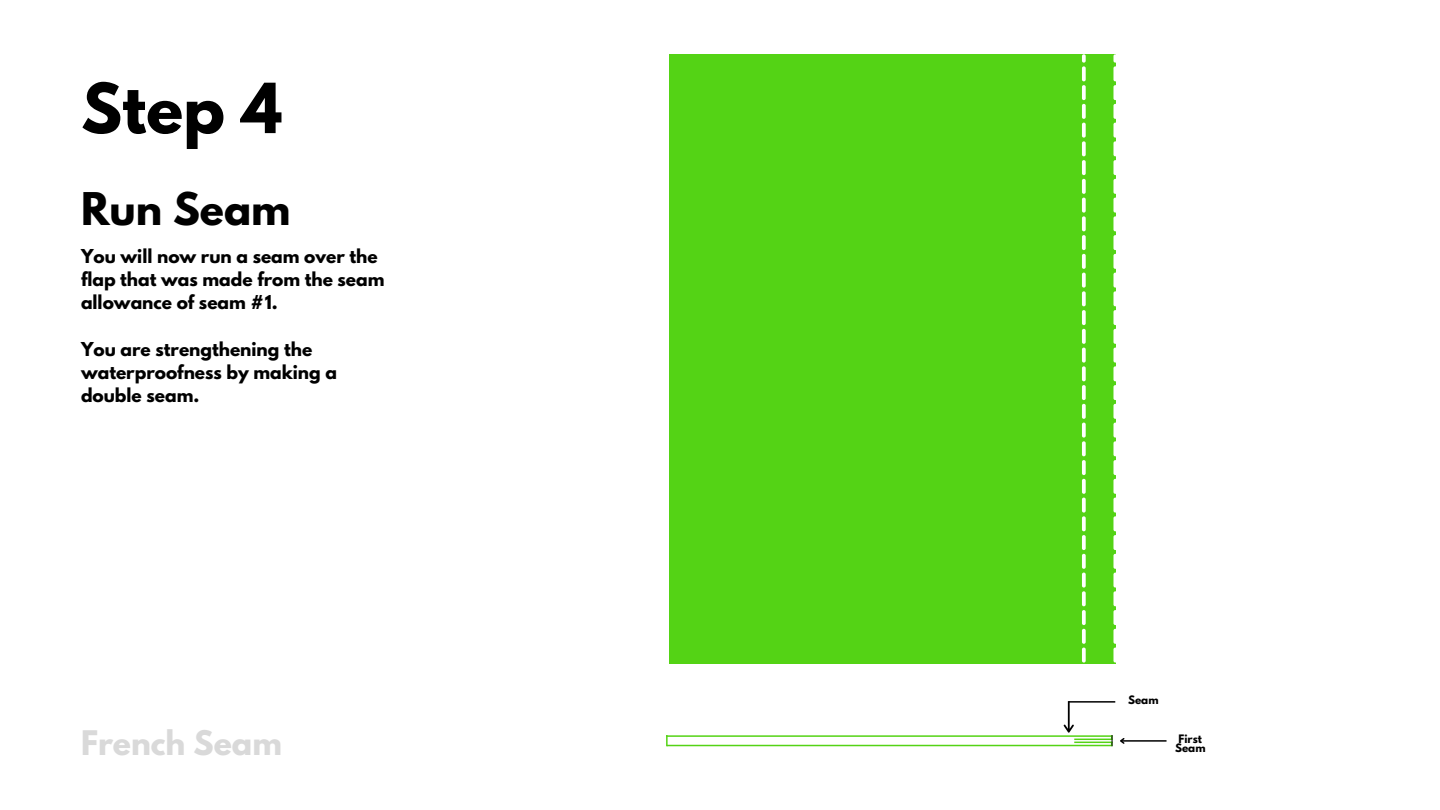
<style>
.page{position:relative;width:1440px;height:810px;background:#fff}
.page>*{position:absolute;margin:0;border:0;box-sizing:border-box;transform-origin:0 0}
.t1{font:700 61.1px "League Spartan";color:#000}
.t2{font:700 39.9px "League Spartan";color:#000}
.t3{font:700 30px "League Spartan";color:#d9d9d9}
.t4{font:700 17px/23.2px "League Spartan";color:#000}
.t5{font:700 10.3px "League Spartan";color:#000}
</style>
<div class="page">
<div style="left:669px;top:54px;width:447px;height:610px;background:#54d315"></div>
<hr style="left:666px;top:735px;width:446px;height:2px;background:#54d315">
<hr style="left:667px;top:745px;width:445px;height:1px;background:#54d315">
<svg style="left:1064px;top:701px;width:10px;height:32px"></svg>
<hr style="left:1074px;top:739px;width:39px;height:1px;background:#54d315">
<svg style="left:666px;top:735px;width:2px;height:11px"></svg>
<hr style="left:1074px;top:742px;width:39px;height:1px;background:#54d315">
<svg style="left:1113px;top:54px;width:3px;height:609px"></svg>
<svg style="left:1082px;top:54px;width:4px;height:609px"></svg>
<hr style="left:1069px;top:701px;width:46px;height:2px;background:#000">
<hr style="left:1121px;top:740px;width:46px;height:2px;background:#000">
<svg style="left:1111px;top:735px;width:15px;height:11px"></svg>
<p class="t1" style="left:81px;top:78px;width:203px">Step 4</p>
<p class="t2" style="left:81px;top:189px;width:211px">Run Seam</p>
<p class="t4" style="left:81px;top:247px;width:305px">You will now run a seam over the flap that was made from the seam allowance of seam #1.</p>
<p class="t4" style="left:81px;top:340px;width:258px">You are strengthening the waterproofness by making a double seam.</p>
<p class="t3" style="left:81px;top:728px;width:202px">French Seam</p>
<p class="t5" style="left:1128px;top:695px;width:32px">Seam</p>
<p class="t5" style="left:1179px;top:734px;width:25px">First</p>
<p class="t5" style="left:1175px;top:743px;width:32px">Seam</p>
</div>
